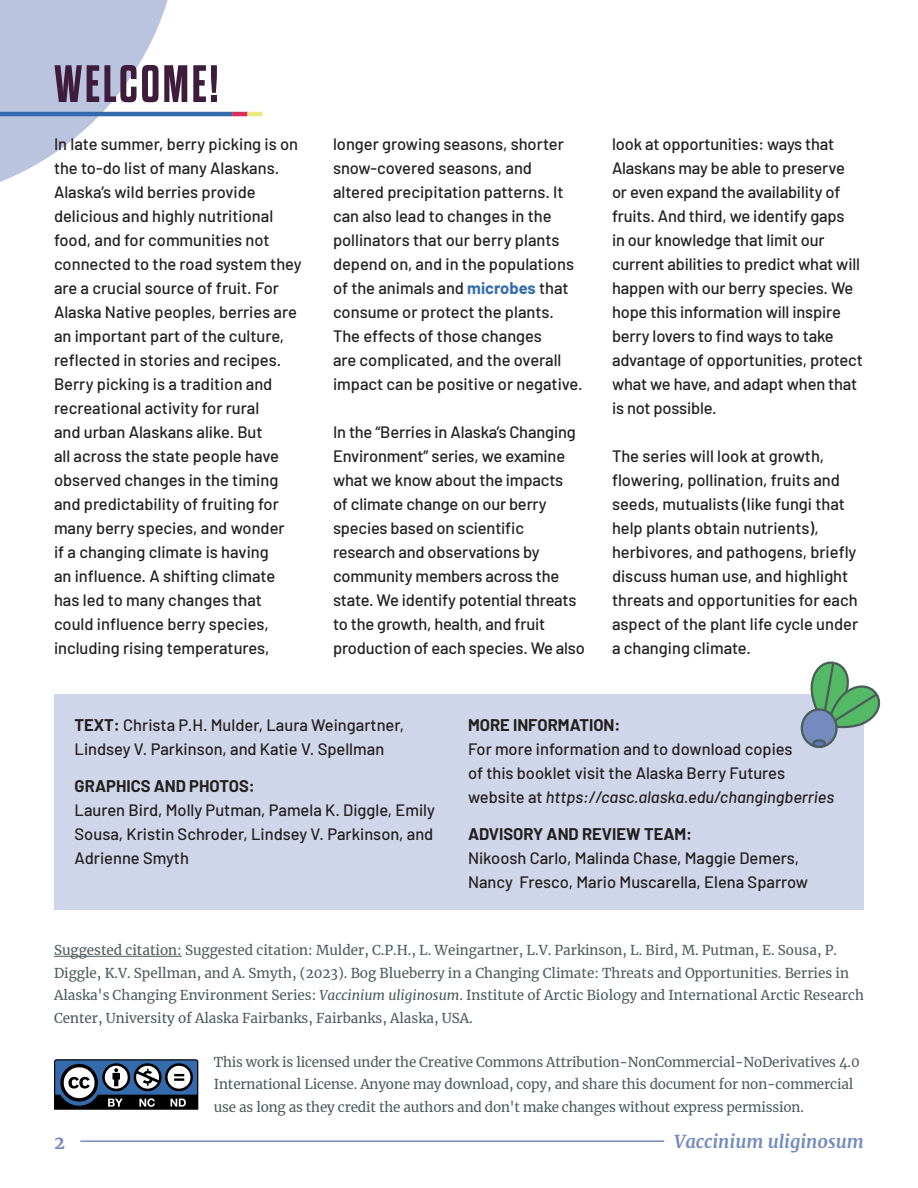
<style>
.page{position:relative;width:918px;height:1188px;background:#fff}
.page>*{position:absolute;margin:0;border:0;box-sizing:border-box;transform-origin:0 0}
.Heading_1{font:700 52.5px "Dharma Gothic E";letter-spacing:.05em;color:#3e1d3c}
.t1{font:italic 700 18px "Merriweather";color:#758abf}
.t2{font:700 18px "Merriweather";color:#758abf}
.body{font:500 16.5px/24px "Barlow";color:#231f20}
.t3{font:13.5px/22.5px "Merriweather";color:#4c5b5c}
.s1{font-weight:700;color:#336bac}
.s2{font-weight:700}
.s3{font-style:italic}
</style>
<div class="page">
<svg style="left:0;top:0;width:180px;height:182px"></svg>
<div style="left:54px;top:694px;width:810px;height:216px;background:#d0d6e9"></div>
<hr style="left:54px;top:956px;width:128px;height:1px;background:#4c5b5c">
<hr style="left:0;top:112px;width:232px;height:4px;background:#336bac">
<hr style="left:247px;top:112px;width:15px;height:4px;background:#e9eb80">
<hr style="left:232px;top:112px;width:15px;height:4px;background:#d62f5c">
<svg style="left:811px;top:661px;width:70px;height:68px"></svg>
<div style="left:802px;top:709px;width:35px;height:38px;background:#758abf;border-radius:50%"></div>
<div style="left:801px;top:708px;width:37px;height:40px;border:2px solid #4c5b5c;border-radius:50%"></div>
<div style="left:813px;top:740px;width:12px;height:7px;background:#5879b5;border-radius:50%"></div>
<div style="left:812px;top:739px;width:14px;height:9px;border:2px solid #4c5b5c;border-radius:50%"></div>
<svg style="left:54px;top:1059px;width:144px;height:51px"></svg>
<hr style="left:80px;top:1140px;width:584px;height:2px;background:#758abf">
<p class="Heading_1" style="left:54px;top:57px;width:166px">WELCOME!</p>
<p class="body" style="left:54px;top:131px;width:249px">In late summer, berry picking is on the to-do list of many Alaskans.<br>Alaska’s wild berries provide delicious and highly nutritional food, and for communities not connected to the road system they are a crucial source of fruit. For<br>Alaska Native peoples, berries are an important part of the culture, reflected in stories and recipes.<br>Berry picking is a tradition and recreational activity for rural<br>and urban Alaskans alike. But<br>all across the state people have observed changes in the timing and predictability of fruiting for many berry species, and wonder<br>if a changing climate is having<br>an influence. A shifting climate has led to many changes that could influence berry species, including rising temperatures,</p>
<p class="body" style="left:333px;top:131px;width:251px">longer growing seasons, shorter snow-covered seasons, and altered precipitation patterns. It can also lead to changes in the pollinators that our berry plants depend on, and in the populations of the animals and <span class="s1">microbes</span> that consume or protect the plants.<br>The effects of those changes<br>are complicated, and the overall impact can be positive or negative.</p>
<p class="body" style="left:333px;top:419px;width:254px">In the “Berries in Alaska’s Changing<br>Environment” series, we examine what we know about the impacts<br>of climate change on our berry species based on scientific research and observations by community members across the state. We identify potential threats to the growth, health, and fruit production of each species. We also</p>
<p class="body" style="left:612px;top:131px;width:252px">look at opportunities: ways that<br>Alaskans may be able to preserve or even expand the availability of fruits. And third, we identify gaps<br>in our knowledge that limit our current abilities to predict what will happen with our berry species. We hope this information will inspire berry lovers to find ways to take advantage of opportunities, protect what we have, and adapt when that is not possible.</p>
<p class="body" style="left:612px;top:443px;width:248px">The series will look at growth, flowering, pollination, fruits and seeds, mutualists (like fungi that help plants obtain nutrients), herbivores, and pathogens, briefly discuss human use, and highlight threats and opportunities for each aspect of the plant life cycle under a changing climate.</p>
<p class="body" style="left:75px;top:711px;width:331px"><span class="s2">TEXT:</span> Christa P.H. Mulder, Laura Weingartner,<br>Lindsey V. Parkinson, and Katie V. Spellman</p>
<p class="body" style="left:75px;top:773px;width:362px"><span class="s2">GRAPHICS AND PHOTOS:<br></span>Lauren Bird, Molly Putman, Pamela K. Diggle, Emily Sousa, Kristin Schroder, Lindsey V. Parkinson, and Adrienne Smyth</p>
<p class="body" style="left:468px;top:711px;width:368px"><span class="s2">MORE INFORMATION:<br></span>For more information and to download copies<br>of this booklet visit the Alaska Berry Futures website at <span class="s3">https://casc.alaska.edu/changingberries</span></p>
<p class="body" style="left:468px;top:821px;width:342px"><span class="s2">ADVISORY AND REVIEW TEAM:<br></span>Nikoosh Carlo, Malinda Chase, Maggie Demers,<br>Nancy Fresco, Mario Muscarella, Elena Sparrow</p>
<p class="t3" style="left:54px;top:939px;width:811px">Suggested citation: Suggested citation: Mulder, C.P.H., L. Weingartner, L.V. Parkinson, L. Bird, M. Putman, E. Sousa, P.<br>Diggle, K.V. Spellman, and A. Smyth, (2023). Bog Blueberry in a Changing Climate: Threats and Opportunities. Berries in Alaska's Changing Environment Series: <span class="s3">Vaccinium uliginosum</span>. Institute of Arctic Biology and International Arctic Research Center, University of Alaska Fairbanks, Fairbanks, Alaska, USA.</p>
<p class="t3" style="left:214px;top:1050px;width:647px">This work is licensed under the Creative Commons Attribution-NonCommercial-NoDerivatives 4.0<br>International License. Anyone may download, copy, and share this document for non-commercial use as long as they credit the authors and don't make changes without express permission.</p>
<p class="t2" style="left:54px;top:1130px;width:12px">2</p>
<p class="t1" style="left:675px;top:1129px;width:191px">Vaccinium uliginosum</p>
</div>
